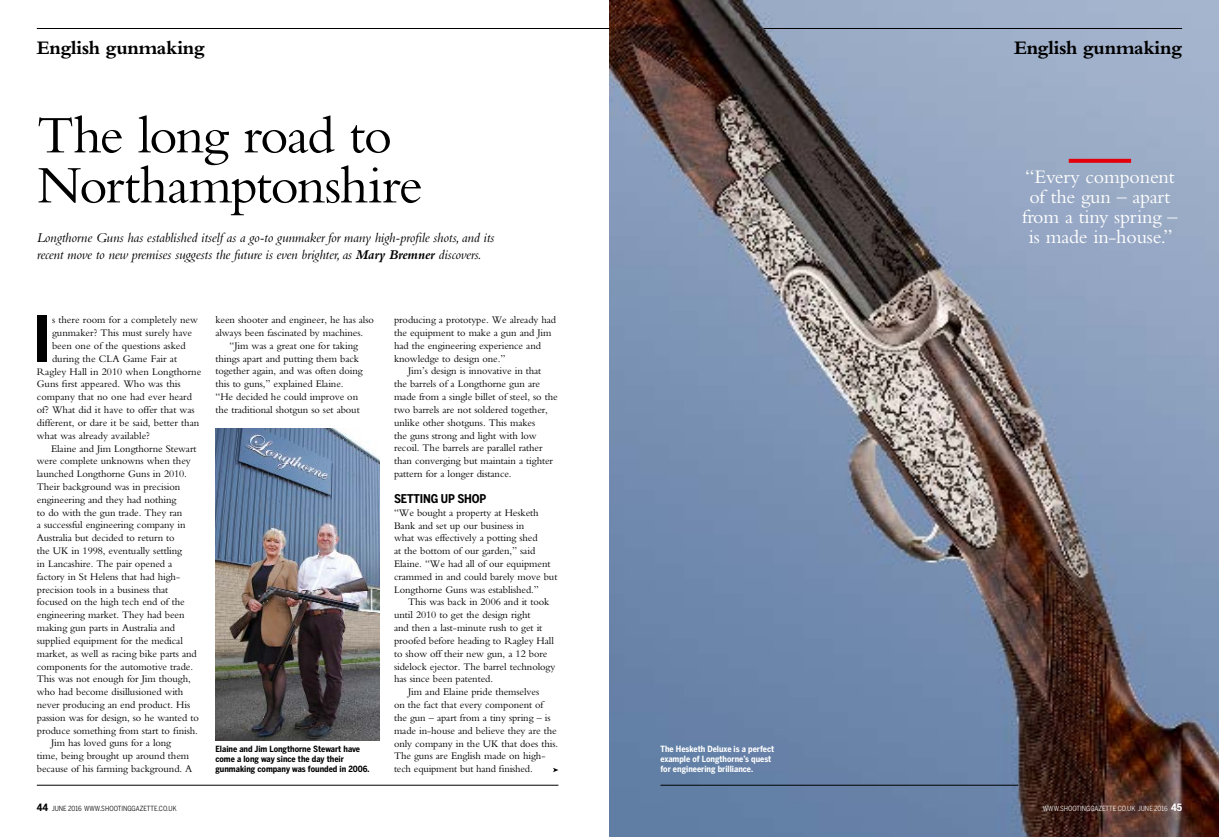
<style>
.page{position:relative;width:1219px;height:837px;background:#fff}
.page>*{position:absolute;margin:0;border:0;box-sizing:border-box;transform-origin:0 0}
.t1{font:700 62.5px "Benton Sans Cond";color:#000}
.t2{font:55px/50px "Bembo";letter-spacing:-.03em;color:#000}
.t3{font:20px/20px "Bembo";letter-spacing:-.01em;color:#fff;text-align:center}
.t4{font:700 20px "Bembo";letter-spacing:-.015em;color:#000}
.t5{font:italic 14px/17px "Bembo";letter-spacing:-.01em;color:#000}
.t6{font:700 12px "Benton Sans Cond";color:#000}
.t7{font:10.5px/12.8px "Bembo";letter-spacing:-.01em;color:#000}
.t8{font:700 8.5px/10px "Benton Sans Cond";color:#000}
.t9{font:700 8.5px/10px "Benton Sans Cond";color:#fff}
.t10{font:7px "Benton Sans Cond";color:#000}
.t11{font:7px "Benton Sans Cond";color:#fff}
.s1{font-weight:700}
.s2{font-weight:700;font-size:10px}
</style>
<div class="page">
<img style="left:609px;top:0;width:610px;height:836px">
<img style="left:215px;top:428px;width:165px;height:312px">
<hr style="left:37px;top:784px;width:521px;height:1px;background:#000">
<hr style="left:660px;top:784px;width:358px;height:1px;background:#000">
<hr style="left:37px;top:28px;width:572px;height:1px;background:#000">
<hr style="left:764px;top:28px;width:418px;height:1px;background:#000">
<svg style="left:1069px;top:159px;width:62px;height:4px"></svg>
<svg style="left:553px;top:767px;width:5px;height:5px"></svg>
<h3 class="t4" style="left:37px;top:37px;width:170px">English gunmaking</h3>
<h3 class="t4" style="left:1014px;top:37px;width:170px">English gunmaking</h3>
<h2 class="t2" style="left:37px;top:109px;width:387px">The long road to<br>Northamptonshire</h2>
<h3 class="t5" style="left:37px;top:229px;width:459px">Longthorne Guns has established itself as a go-to gunmaker for many high-profile shots, and its recent move to new premises suggests the future is even brighter, as <span class="s1">Mary Bremner</span> discovers.</h3>
<h1 class="t1" style="left:33px;top:302px;width:19px">I</h1>
<p class="t7" style="left:52px;top:313px;width:147px">s there room for a completely new</p>
<p class="t7" style="left:52px;top:326px;width:142px">gunmaker? This must surely have</p>
<p class="t7" style="left:52px;top:339px;width:135px">been one of the questions asked</p>
<p class="t7" style="left:52px;top:352px;width:127px">during the CLA Game Fair at</p>
<p class="t7" style="left:37px;top:364px;width:166px">Ragley Hall in 2010 when Longthorne</p>
<p class="t7" style="left:37px;top:377px;width:145px">Guns first appeared. Who was this</p>
<p class="t7" style="left:37px;top:390px;width:157px">company that no one had ever heard</p>
<p class="t7" style="left:37px;top:403px;width:159px">of? What did it have to offer that was</p>
<p class="t7" style="left:37px;top:416px;width:164px">different, or dare it be said, better than</p>
<p class="t7" style="left:37px;top:428px;width:115px">what was already available?</p>
<p class="t7" style="left:51px;top:441px;width:147px">Elaine and Jim Longthorne Stewart</p>
<p class="t7" style="left:37px;top:454px;width:155px">were complete unknowns when they</p>
<p class="t7" style="left:37px;top:467px;width:152px">launched Longthorne Guns in 2010.</p>
<p class="t7" style="left:37px;top:480px;width:145px">Their background was in precision</p>
<p class="t7" style="left:37px;top:492px;width:141px">engineering and they had nothing</p>
<p class="t7" style="left:37px;top:505px;width:147px">to do with the gun trade. They ran</p>
<p class="t7" style="left:37px;top:518px;width:150px">a successful engineering company in</p>
<p class="t7" style="left:37px;top:531px;width:139px">Australia but decided to return to</p>
<p class="t7" style="left:37px;top:544px;width:147px">the UK in 1998, eventually settling</p>
<p class="t7" style="left:37px;top:557px;width:137px">in Lancashire. The pair opened a</p>
<p class="t7" style="left:37px;top:569px;width:145px">factory in St Helens that had high-</p>
<p class="t7" style="left:37px;top:582px;width:133px">precision tools in a business that</p>
<p class="t7" style="left:37px;top:595px;width:149px">focused on the high tech end of the</p>
<p class="t7" style="left:37px;top:608px;width:149px">engineering market. They had been</p>
<p class="t7" style="left:37px;top:621px;width:140px">making gun parts in Australia and</p>
<p class="t7" style="left:37px;top:633px;width:148px">supplied equipment for the medical</p>
<p class="t7" style="left:37px;top:646px;width:161px">market, as well as racing bike parts and</p>
<p class="t7" style="left:37px;top:659px;width:158px">components for the automotive trade.</p>
<p class="t7" style="left:37px;top:672px;width:156px">This was not enough for Jim though,</p>
<p class="t7" style="left:37px;top:685px;width:148px">who had become disillusioned with</p>
<p class="t7" style="left:37px;top:697px;width:155px">never producing an end product. His</p>
<p class="t7" style="left:37px;top:710px;width:164px">passion was for design, so he wanted to</p>
<p class="t7" style="left:37px;top:723px;width:163px">produce something from start to finish.</p>
<p class="t7" style="left:51px;top:736px;width:122px">Jim has loved guns for a long</p>
<p class="t7" style="left:37px;top:749px;width:154px">time, being brought up around them</p>
<p class="t7" style="left:37px;top:761px;width:157px">because of his farming background. A</p>
<p class="t7" style="left:394px;top:313px;width:164px">producing a prototype. We already had the equipment to make a gun and Jim had the engineering experience and knowledge to design one.”</p>
<p class="t7" style="left:394px;top:364px;width:165px;text-indent:14px">Jim’s design is innovative in that<br>the barrels of a Longthorne gun are made from a single billet of steel, so the two barrels are not soldered together, unlike other shotguns. This makes<br>the guns strong and light with low recoil. The barrels are parallel rather than converging but maintain a tighter pattern for a longer distance.</p>
<p class="t6" style="left:394px;top:491px;width:94px">Setting up shop</p>
<p class="t7" style="left:394px;top:505px;width:165px">“We bought a property at Hesketh Bank and set up our business in<br>what was effectively a potting shed<br>at the bottom of our garden,” said Elaine. “We had all of our equipment crammed in and could barely move but Longthorne Guns was established.”</p>
<p class="t7" style="left:408px;top:595px;width:143px">This was back in 2006 and it took</p>
<p class="t7" style="left:394px;top:608px;width:138px">until 2010 to get the design right</p>
<p class="t7" style="left:394px;top:621px;width:150px">and then a last-minute rush to get it</p>
<p class="t7" style="left:394px;top:633px;width:161px">proofed before heading to Ragley Hall</p>
<p class="t7" style="left:394px;top:646px;width:155px">to show off their new gun, a 12 bore</p>
<p class="t7" style="left:394px;top:659px;width:163px">sidelock ejector. The barrel technology</p>
<p class="t7" style="left:394px;top:672px;width:101px">has since been patented.</p>
<p class="t7" style="left:408px;top:685px;width:132px">Jim and Elaine pride themselves</p>
<p class="t7" style="left:394px;top:698px;width:151px">on the fact that every component of</p>
<p class="t7" style="left:394px;top:710px;width:158px">the gun – apart from a tiny spring – is</p>
<p class="t7" style="left:394px;top:723px;width:164px">made in-house and believe they are the</p>
<p class="t7" style="left:394px;top:736px;width:166px">only company in the UK that does this.</p>
<p class="t7" style="left:394px;top:749px;width:153px">The guns are English made on high-</p>
<p class="t7" style="left:394px;top:762px;width:140px">tech equipment but hand finished.</p>
<p class="t7" style="left:215px;top:313px;width:160px">keen shooter and engineer, he has also</p>
<p class="t7" style="left:215px;top:326px;width:149px">always been fascinated by machines.</p>
<p class="t7" style="left:230px;top:339px;width:130px">“Jim was a great one for taking</p>
<p class="t7" style="left:215px;top:351px;width:145px">things apart and putting them back</p>
<p class="t7" style="left:215px;top:364px;width:149px">together again, and was often doing</p>
<p class="t7" style="left:215px;top:377px;width:130px">this to guns,” explained Elaine.</p>
<p class="t7" style="left:215px;top:390px;width:144px">“He decided he could improve on</p>
<p class="t7" style="left:215px;top:403px;width:146px">the traditional shotgun so set about</p>
<p class="t8" style="left:215px;top:743px;width:156px">Elaine and Jim Longthorne Stewart have come a long way since the day their gunmaking company was founded in 2006.</p>
<p class="t9" style="left:660px;top:743px;width:115px">The Hesketh Deluxe is a perfect example of Longthorne’s quest for engineering brilliance.</p>
<h3 class="t3" style="left:1022px;top:166px;width:157px">“Every component of the gun – apart from a tiny spring – is made in-house.”</h3>
<p class="t10" style="left:37px;top:804px;width:141px"><span class="s2">44</span> JUNE 2016 WWW.SHOOTINGGAZETTE.CO.UK</p>
<p class="t11" style="left:1043px;top:804px;width:141px">WWW.SHOOTINGGAZETTE.CO.UK JUNE 2016 <span class="s2">45</span></p>
</div>
